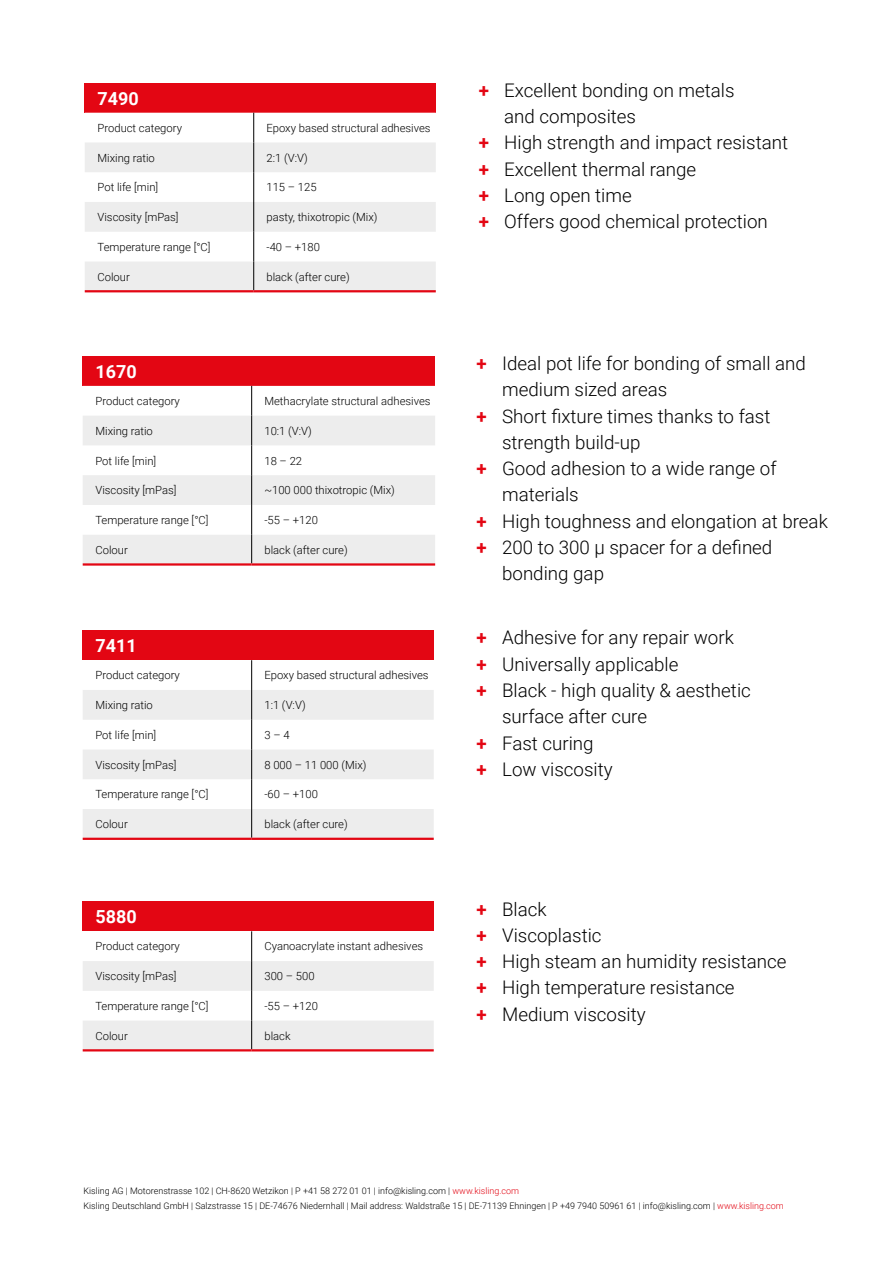
<style>
.page{position:relative;width:893px;height:1263px;background:#fff}
.page>*{position:absolute;margin:0;border:0;box-sizing:border-box;transform-origin:0 0}
.t1{font:300 18.75px/26.2px "Roboto";color:#000}
.t2{font:700 18px "Roboto";color:#fff}
.t3{font:300 11.25px "Roboto";color:#000}
.t4{font:300 9px/15px "Roboto";color:#000}
.s1{font-weight:700;color:#e30613}
.s2{color:#e30613}
</style>
<div class="page">
<div style="left:83px;top:901px;width:351px;height:30px;background:#e30613"></div>
<svg style="left:83px;top:931px;width:351px;height:118px"></svg>
<hr style="left:83px;top:1049px;width:169px;height:2px;background:#e30613">
<hr style="left:252px;top:1049px;width:182px;height:2px;background:#e30613">
<div style="left:83px;top:630px;width:351px;height:30px;background:#e30613"></div>
<svg style="left:83px;top:690px;width:351px;height:148px;fill:#ededed"></svg>
<hr style="left:251px;top:660px;width:1px;height:30px;background:#000">
<hr style="left:251px;top:690px;width:1px;height:30px;background:#000">
<svg style="left:251px;top:720px;width:1px;height:29px"></svg>
<hr style="left:251px;top:749px;width:1px;height:30px;background:#000">
<hr style="left:251px;top:779px;width:1px;height:30px;background:#000">
<svg style="left:251px;top:809px;width:1px;height:29px"></svg>
<hr style="left:83px;top:838px;width:169px;height:2px;background:#e30613">
<hr style="left:252px;top:838px;width:182px;height:2px;background:#e30613">
<div style="left:83px;top:356px;width:352px;height:30px;background:#e30613"></div>
<svg style="left:83px;top:416px;width:352px;height:147px;fill:#ededed"></svg>
<hr style="left:251px;top:386px;width:1px;height:30px;background:#000">
<svg style="left:251px;top:416px;width:1px;height:29px"></svg>
<hr style="left:251px;top:445px;width:1px;height:30px;background:#000">
<hr style="left:251px;top:475px;width:1px;height:30px;background:#000">
<hr style="left:251px;top:505px;width:1px;height:30px;background:#000">
<svg style="left:251px;top:535px;width:1px;height:28px"></svg>
<hr style="left:83px;top:563px;width:169px;height:3px;background:#e30613">
<hr style="left:252px;top:563px;width:183px;height:3px;background:#e30613">
<div style="left:85px;top:83px;width:351px;height:30px;background:#e30613"></div>
<svg style="left:85px;top:142px;width:351px;height:148px;fill:#ededed"></svg>
<svg style="left:253px;top:113px;width:1px;height:29px"></svg>
<hr style="left:253px;top:142px;width:1px;height:30px;background:#000">
<hr style="left:253px;top:172px;width:1px;height:30px;background:#000">
<hr style="left:253px;top:202px;width:1px;height:30px;background:#000">
<svg style="left:253px;top:232px;width:1px;height:58px"></svg>
<hr style="left:85px;top:290px;width:169px;height:2px;background:#e30613">
<hr style="left:254px;top:290px;width:182px;height:2px;background:#e30613">
<h2 class="t2" style="left:98px;top:86px;width:43px">7490</h2>
<p class="t3" style="left:98px;top:120px;width:86px">Product category</p>
<p class="t3" style="left:266px;top:120px;width:166px">Epoxy based structural adhesives</p>
<p class="t3" style="left:98px;top:150px;width:59px">Mixing ratio</p>
<p class="t3" style="left:266px;top:150px;width:43px">2:1 (V:V)</p>
<p class="t3" style="left:98px;top:179px;width:62px">Pot life [min]</p>
<p class="t3" style="left:266px;top:179px;width:52px">115 – 125</p>
<p class="t3" style="left:98px;top:209px;width:83px">Viscosity [mPas]</p>
<p class="t3" style="left:266px;top:209px;width:113px">pasty, thixotropic (Mix)</p>
<p class="t3" style="left:98px;top:239px;width:115px">Temperature range [°C]</p>
<p class="t3" style="left:266px;top:239px;width:55px">-40 – +180</p>
<p class="t3" style="left:98px;top:269px;width:34px">Colour</p>
<p class="t3" style="left:266px;top:269px;width:85px">black (after cure)</p>
<h2 class="t2" style="left:95px;top:359px;width:43px">1670</h2>
<p class="t3" style="left:95px;top:393px;width:86px">Product category</p>
<p class="t3" style="left:264px;top:393px;width:168px">Methacrylate structural adhesives</p>
<p class="t3" style="left:95px;top:423px;width:59px">Mixing ratio</p>
<p class="t3" style="left:264px;top:423px;width:49px">10:1 (V:V)</p>
<p class="t3" style="left:95px;top:453px;width:62px">Pot life [min]</p>
<p class="t3" style="left:264px;top:453px;width:39px">18 – 22</p>
<p class="t3" style="left:95px;top:482px;width:83px">Viscosity [mPas]</p>
<p class="t3" style="left:264px;top:482px;width:132px">~100 000 thixotropic (Mix)</p>
<p class="t3" style="left:95px;top:512px;width:115px">Temperature range [°C]</p>
<p class="t3" style="left:264px;top:512px;width:55px">-55 – +120</p>
<p class="t3" style="left:95px;top:542px;width:34px">Colour</p>
<p class="t3" style="left:264px;top:542px;width:85px">black (after cure)</p>
<h2 class="t2" style="left:95px;top:633px;width:43px">7411</h2>
<p class="t3" style="left:95px;top:667px;width:86px">Product category</p>
<p class="t3" style="left:264px;top:667px;width:166px">Epoxy based structural adhesives</p>
<p class="t3" style="left:95px;top:697px;width:59px">Mixing ratio</p>
<p class="t3" style="left:264px;top:697px;width:43px">1:1 (V:V)</p>
<p class="t3" style="left:95px;top:727px;width:62px">Pot life [min]</p>
<p class="t3" style="left:264px;top:727px;width:27px">3 – 4</p>
<p class="t3" style="left:95px;top:757px;width:83px">Viscosity [mPas]</p>
<p class="t3" style="left:264px;top:757px;width:104px">8 000 – 11 000 (Mix)</p>
<p class="t3" style="left:95px;top:786px;width:115px">Temperature range [°C]</p>
<p class="t3" style="left:264px;top:786px;width:55px">-60 – +100</p>
<p class="t3" style="left:95px;top:816px;width:34px">Colour</p>
<p class="t3" style="left:264px;top:816px;width:85px">black (after cure)</p>
<h2 class="t2" style="left:95px;top:904px;width:43px">5880</h2>
<p class="t3" style="left:95px;top:938px;width:86px">Product category</p>
<p class="t3" style="left:264px;top:938px;width:160px">Cyanoacrylate instant adhesives</p>
<p class="t3" style="left:95px;top:968px;width:83px">Viscosity [mPas]</p>
<p class="t3" style="left:264px;top:968px;width:52px">300 – 500</p>
<p class="t3" style="left:95px;top:998px;width:115px">Temperature range [°C]</p>
<p class="t3" style="left:264px;top:998px;width:55px">-55 – +120</p>
<p class="t3" style="left:95px;top:1028px;width:34px">Colour</p>
<p class="t3" style="left:264px;top:1028px;width:28px">black</p>
<h1 class="t1" style="left:479px;top:76px;width:257px"><span class="s1">+</span> Excellent bonding on metals</h1>
<h1 class="t1" style="left:504px;top:103px;width:133px">and composites</h1>
<h1 class="t1" style="left:479px;top:129px;width:311px"><span class="s1">+</span> High strength and impact resistant</h1>
<h1 class="t1" style="left:479px;top:155px;width:219px"><span class="s1">+</span> Excellent thermal range</h1>
<h1 class="t1" style="left:479px;top:181px;width:155px"><span class="s1">+</span> Long open time</h1>
<h1 class="t1" style="left:479px;top:208px;width:291px"><span class="s1">+</span> Offers good chemical protection</h1>
<h1 class="t1" style="left:477px;top:350px;width:331px"><span class="s1">+</span> Ideal pot life for bonding of small and</h1>
<h1 class="t1" style="left:502px;top:376px;width:167px">medium sized areas</h1>
<h1 class="t1" style="left:477px;top:402px;width:295px"><span class="s1">+</span> Short fixture times thanks to fast</h1>
<h1 class="t1" style="left:502px;top:428px;width:140px">strength build-up</h1>
<h1 class="t1" style="left:477px;top:455px;width:301px"><span class="s1">+</span> Good adhesion to a wide range of</h1>
<h1 class="t1" style="left:502px;top:481px;width:78px">materials</h1>
<h1 class="t1" style="left:477px;top:507px;width:353px"><span class="s1">+</span> High toughness and elongation at break</h1>
<h1 class="t1" style="left:477px;top:533px;width:297px"><span class="s1">+</span> 200 to 300 μ spacer for a defined</h1>
<h1 class="t1" style="left:502px;top:560px;width:103px">bonding gap</h1>
<h1 class="t1" style="left:477px;top:624px;width:259px"><span class="s1">+</span> Adhesive for any repair work</h1>
<h1 class="t1" style="left:477px;top:650px;width:203px"><span class="s1">+</span> Universally applicable</h1>
<h1 class="t1" style="left:477px;top:676px;width:276px"><span class="s1">+</span> Black - high quality &amp; aesthetic</h1>
<h1 class="t1" style="left:502px;top:703px;width:147px">surface after cure</h1>
<h1 class="t1" style="left:477px;top:729px;width:119px"><span class="s1">+</span> Fast curing</h1>
<h1 class="t1" style="left:477px;top:755px;width:138px"><span class="s1">+</span> Low viscosity</h1>
<h1 class="t1" style="left:477px;top:895px;width:311px"><span class="s1">+</span> Black<br><span class="s1">+</span> Viscoplastic<br><span class="s1">+</span> High steam an humidity resistance <span class="s1">+</span> High temperature resistance<br><span class="s1">+</span> Medium viscosity</h1>
<p class="t4" style="left:84px;top:1183px;width:702px">Kisling AG | Motorenstrasse 102 | CH-8620 Wetzikon | P +41 58 272 01 01 | info@kisling.com | <span class="s2">www.kisling.com<br></span>Kisling Deutschland GmbH | Salzstrasse 15 | DE-74676 Niedernhall | Mail address: Waldstraße 15 | DE-71139 Ehningen | P +49 7940 50961 61 | info@kisling.com | <span class="s2">www.kisling.com</span></p>
</div>
